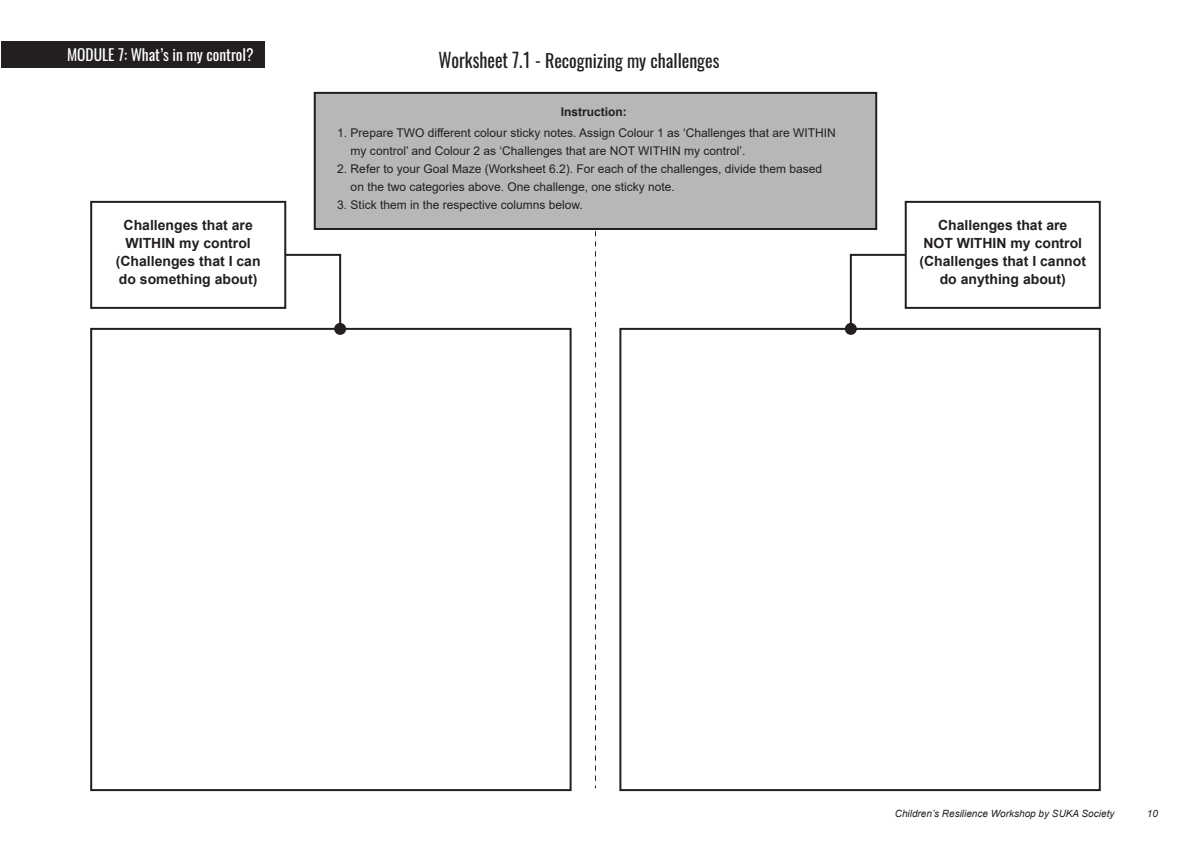
<style>
.page{position:relative;width:1191px;height:842px;background:#fff}
.page>*{position:absolute;margin:0;border:0;box-sizing:border-box;transform-origin:0 0}
.t1{font:18px "Oswald";color:#231f20}
.t2{font:15.5px "Oswald";color:#fff}
.t3{font:700 14px/18px "Arial";color:#231f20;text-align:center}
.t4{font:12px/18px "Arial";color:#231f20}
.t5{font:700 12px "Arial";color:#231f20}
.t6{font:italic 10px "Arial";color:#231f20}
.s1{font-size:19.6px}
</style>
<div class="page">
<svg style="left:595px;top:230px;width:1px;height:558px"></svg>
<div style="left:1px;top:41px;width:264px;height:26px;background:#231f20"></div>
<div style="left:314px;top:92px;width:563px;height:138px;background:#b7b7b7;border:2px solid #231f20"></div>
<div style="left:90px;top:201px;width:196px;height:108px;border:2px solid #231f20"></div>
<div style="left:904px;top:201px;width:196px;height:108px;border:2px solid #231f20"></div>
<div style="left:90px;top:328px;width:481px;height:463px;border:2px solid #231f20"></div>
<div style="left:619px;top:328px;width:481px;height:463px;border:2px solid #231f20"></div>
<svg style="left:283px;top:253px;width:59px;height:78px"></svg>
<svg style="left:849px;top:253px;width:58px;height:78px"></svg>
<div style="left:334px;top:323px;width:12px;height:12px;background:#231f20;border-radius:50%"></div>
<div style="left:845px;top:323px;width:12px;height:12px;background:#231f20;border-radius:50%"></div>
<p class="t2" style="left:67px;top:43px;width:188px">MODULE 7: What’s in my control?</p>
<h1 class="t1" style="left:438px;top:48px;width:282px"><span class="s1">Worksheet 7.1 -</span> Recognizing my challenges</h1>
<p class="t5" style="left:561px;top:104px;width:67px">Instruction:</p>
<p class="t4" style="left:351px;top:124px;width:487px;text-indent:-13px">1. Prepare TWO different colour sticky notes. Assign Colour 1 as ‘Challenges that are WITHIN my control’ and Colour 2 as ‘Challenges that are NOT WITHIN my control’.</p>
<p class="t4" style="left:351px;top:160px;width:473px;text-indent:-13px">2. Refer to your Goal Maze (Worksheet 6.2). For each of the challenges, divide them based on the two categories above. One challenge, one sticky note.</p>
<p class="t4" style="left:337px;top:196px;width:247px">3. Stick them in the respective columns below.</p>
<p class="t3" style="left:116px;top:216px;width:146px">Challenges that are<br>WITHIN my control (Challenges that I can do something about)</p>
<p class="t3" style="left:919px;top:216px;width:168px">Challenges that are<br>NOT WITHIN my control (Challenges that I cannot do anything about)</p>
<p class="t6" style="left:895px;top:807px;width:221px">Children’s Resilience Workshop by SUKA Society</p>
<p class="t6" style="left:1147px;top:807px;width:13px">10</p>
</div>
